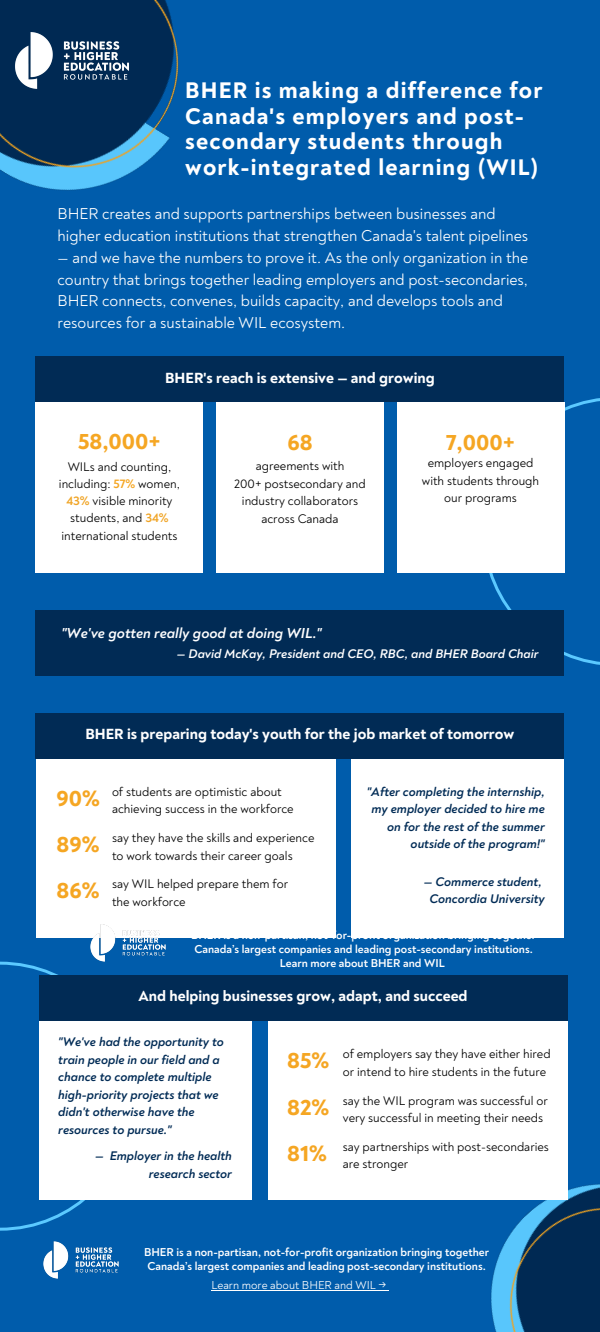
<style>
.page{position:relative;width:600px;height:1332px;background:#fff}
.page>*{position:absolute;margin:0;border:0;box-sizing:border-box;transform-origin:0 0}
.t1{font:800 23px/25.5px "Noah Text";letter-spacing:.05em;color:#fff}
.t2{font:800 22.7px "Noah Text";color:#f5a623}
.t3{font:16px/21.8px "Noah";color:#fff}
.t4{font:800 15px "Noah Text";color:#fff}
.t5{font:italic 700 14.7px "Noah";color:#fff}
.t6{font:12.7px/17.5px "Noah";color:#000}
.t7{font:italic 700 12.7px/17.5px "Noah";color:#012b55;text-align:right}
.t8{font:italic 700 12.7px "Noah";color:#fff}
.t9{font:700 11.7px/14.2px "Noah";color:#fff}
.t10{font:11.7px "Noah";color:#fff}
.s1{font-weight:700;color:#f5a623}
.s2{font-weight:700;color:#f0a425}
</style>
<div class="page">
<div style="left:0;top:0;width:600px;height:1331px;background:#005cab"></div>
<svg style="left:0;top:961px;width:134px;height:269px"></svg>
<img style="left:491px;top:1116px;width:109px;height:215px">
<img style="left:0;top:0;width:179px;height:191px">
<img style="left:7px;top:25px;width:130px;height:72px">
<svg style="left:483px;top:398px;width:117px;height:267px"></svg>
<div style="left:36px;top:610px;width:528px;height:65px;background:#012b55"></div>
<img style="left:43px;top:1241px;width:76px;height:38px">
<div style="left:268px;top:1020px;width:299px;height:180px;background:#fff"></div>
<div style="left:39px;top:1020px;width:213px;height:179px;background:#fff"></div>
<div style="left:39px;top:975px;width:528px;height:45px;background:#012b55"></div>
<div style="left:352px;top:758px;width:212px;height:179px;background:#fff"></div>
<div style="left:36px;top:758px;width:299px;height:179px;background:#fff"></div>
<div style="left:36px;top:713px;width:528px;height:45px;background:#012b55"></div>
<div style="left:216px;top:401px;width:168px;height:171px;background:#fff"></div>
<div style="left:397px;top:401px;width:167px;height:171px;background:#fff"></div>
<div style="left:36px;top:401px;width:167px;height:171px;background:#fff"></div>
<div style="left:36px;top:356px;width:528px;height:45px;background:#012b55"></div>
<img style="left:86px;top:924px;width:84px;height:42px">
<hr style="left:211px;top:1289px;width:175px;height:1px;background:#fff">
<p class="t1" style="left:185px;top:78px;width:359px">BHER is making a difference for<br>Canada's employers and post&shy;secondary students through work-integrated learning (WIL)</p>
<p class="t3" style="left:58px;top:203px;width:472px">BHER creates and supports partnerships between businesses and higher education institutions that strengthen Canada's talent pipelines</p>
<p class="t3" style="left:58px;top:247px;width:472px">— and we have the numbers to prove it. As the only organization in the country that brings together leading employers and post-secondaries, BHER connects, convenes, builds capacity, and develops tools and resources for a sustainable WIL ecosystem.</p>
<p class="t4" style="left:165px;top:369px;width:271px">BHER's reach is extensive — and growing</p>
<p class="t2" style="left:78px;top:427px;width:84px">58,000+</p>
<p class="t6" style="left:59px;top:458px;width:123px;line-height:17.2px;text-align:center">WILs and counting, including: <span class="s1">57%</span> women,<br><span class="s2">43%</span> visible minority students, and <span class="s2">34% </span>international students</p>
<p class="t2" style="left:287px;top:428px;width:27px">68</p>
<p class="t6" style="left:256px;top:457px;width:90px">agreements with</p>
<p class="t6" style="left:234px;top:475px;width:133px;text-align:center">200+ postsecondary and industry collaborators across Canada</p>
<p class="t2" style="left:446px;top:428px;width:70px">7,000+</p>
<p class="t6" style="left:422px;top:454px;width:119px;text-align:center">employers engaged with students through our programs</p>
<p class="t5" style="left:61px;top:623px;width:262px">"We've gotten really good at doing WIL."</p>
<p class="t8" style="left:177px;top:646px;width:363px">— David McKay, President and CEO, RBC, and BHER Board Chair</p>
<p class="t4" style="left:85px;top:725px;width:431px">BHER is preparing today's youth for the job market of tomorrow</p>
<p class="t2" style="left:57px;top:784px;width:45px">90%</p>
<p class="t6" style="left:112px;top:783px;width:183px">of students are optimistic about achieving success in the workforce</p>
<p class="t2" style="left:57px;top:830px;width:44px">89%</p>
<p class="t6" style="left:112px;top:829px;width:204px">say they have the skills and experience to work towards their career goals</p>
<p class="t2" style="left:57px;top:877px;width:44px">86%</p>
<p class="t6" style="left:112px;top:875px;width:178px">say WIL helped prepare them for the workforce</p>
<p class="t7" style="left:367px;top:783px;width:180px;line-height:17.2px">"After completing the internship, my employer decided to hire me on for the rest of the summer outside of the program!"</p>
<p class="t7" style="left:424px;top:872px;width:120px">— Commerce student,</p>
<p class="t7" style="left:430px;top:890px;width:117px">Concordia University</p>
<p class="t9" style="left:191px;top:928px;width:347px">BHER is a non-partisan, not-for-profit organization bringing together<br>Canada’s largest companies and leading post-secondary institutions.</p>
<p class="t9" style="left:280px;top:956px;width:166px">Learn more about BHER and WIL</p>
<p class="t4" style="left:138px;top:987px;width:331px">And helping businesses grow, adapt, and succeed</p>
<p class="t7" style="left:58px;top:1033px;width:167px;text-align:left">"We've had the opportunity to train people in our field and a chance to complete multiple high-priority projects that we didn't otherwise have the resources to pursue."</p>
<p class="t7" style="left:95px;top:1147px;width:138px;line-height:17.2px">— Employer in the health research sector</p>
<p class="t2" style="left:287px;top:1046px;width:43px">85%</p>
<p class="t6" style="left:343px;top:1045px;width:209px">of employers say they have either hired or intend to hire students in the future</p>
<p class="t2" style="left:287px;top:1093px;width:44px">82%</p>
<p class="t6" style="left:343px;top:1091px;width:207px">say the WIL program was successful or very successful in meeting their needs</p>
<p class="t2" style="left:287px;top:1139px;width:41px">81%</p>
<p class="t6" style="left:343px;top:1138px;width:208px">say partnerships with post-secondaries are stronger</p>
<p class="t9" style="left:144px;top:1244px;width:347px">BHER is a non-partisan, not-for-profit organization bringing together<br>Canada’s largest companies and leading post-secondary institutions.</p>
<p class="t10" style="left:211px;top:1277px;width:176px">Learn more about BHER and WIL →</p>
</div>
